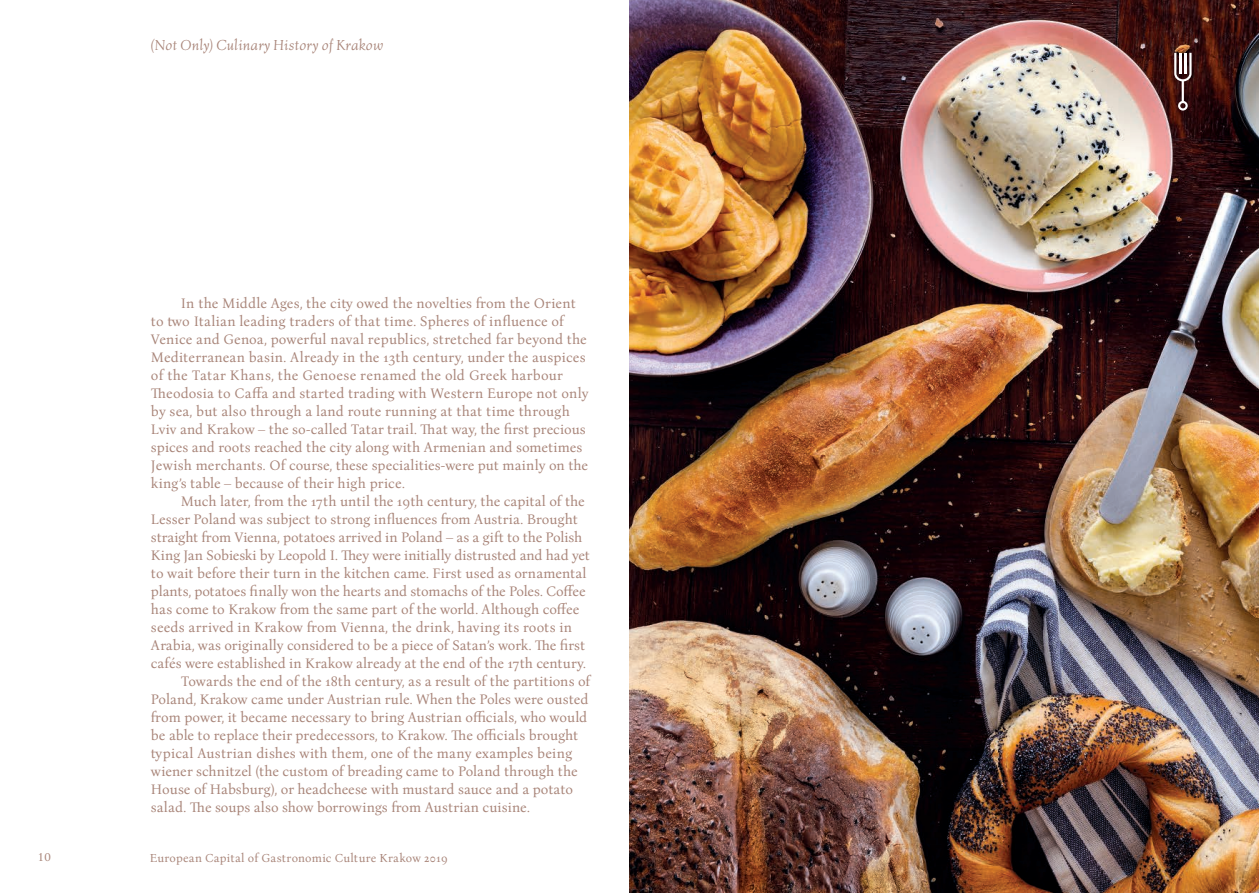
<style>
.page{position:relative;width:1259px;height:893px;background:#fff}
.page>*{position:absolute;margin:0;border:0;box-sizing:border-box;transform-origin:0 0}
.t1{font:italic 15px "Bona Nova";letter-spacing:.005em;color:#a88478}
.t2{font:14.25px/18px "Bona Nova";letter-spacing:.005em;color:#a88478}
.t3{font:12px "Bona Nova";letter-spacing:.02em;color:#a88478}
</style>
<div class="page">
<img style="left:629px;top:0;width:630px;height:893px">
<svg style="left:1174px;top:53px;width:17px;height:58px"></svg>
<hr style="left:1179px;top:53px;width:2px;height:20px;background:#fff">
<hr style="left:1184px;top:53px;width:2px;height:20px;background:#fff">
<p class="t1" style="left:151px;top:36px;width:234px">(Not Only) Culinary History of Krakow</p>
<p class="t2" style="left:151px;top:294px;width:439px;text-indent:30px">In the Middle Ages, the city owed the novelties from the Orient to two Italian leading traders of that time. Spheres of influence of Venice and Genoa, powerful naval republics, stretched far beyond the Mediterranean basin. Already in the 13th century, under the auspices of the Tatar Khans, the Genoese renamed the old Greek harbour Theodosia to Caffa and started trading with Western Europe not only by sea, but also through a land route running at that time through Lviv and Krakow – the so-called Tatar trail. That way, the first precious spices and roots reached the city along with Armenian and sometimes Jewish merchants. Of course, these specialities-were put mainly on the king’s table – because of their high price.</p>
<p class="t2" style="left:181px;top:492px;width:405px">Much later, from the 17th until the 19th century, the capital of the</p>
<p class="t2" style="left:151px;top:510px;width:428px">Lesser Poland was subject to strong influences from Austria. Brought</p>
<p class="t2" style="left:151px;top:528px;width:433px">straight from Vienna, potatoes arrived in Poland – as a gift to the Polish</p>
<p class="t2" style="left:151px;top:546px;width:440px">King Jan Sobieski by Leopold I. They were initially distrusted and had yet</p>
<p class="t2" style="left:151px;top:564px;width:437px">to wait before their turn in the kitchen came. First used as ornamental</p>
<p class="t2" style="left:151px;top:582px;width:436px">plants, potatoes finally won the hearts and stomachs of the Poles. Coffee</p>
<p class="t2" style="left:151px;top:600px;width:430px">has come to Krakow from the same part of the world. Although coffee</p>
<p class="t2" style="left:151px;top:618px;width:423px">seeds arrived in Krakow from Vienna, the drink, having its roots in</p>
<p class="t2" style="left:151px;top:636px;width:436px">Arabia, was originally considered to be a piece of Satan’s work. The first</p>
<p class="t2" style="left:151px;top:654px;width:436px">cafés were established in Krakow already at the end of the 17th century.</p>
<p class="t2" style="left:181px;top:672px;width:411px">Towards the end of the 18th century, as a result of the partitions of</p>
<p class="t2" style="left:151px;top:690px;width:439px">Poland, Krakow came under Austrian rule. When the Poles were ousted</p>
<p class="t2" style="left:151px;top:708px;width:438px">from power, it became necessary to bring Austrian officials, who would</p>
<p class="t2" style="left:151px;top:726px;width:429px">be able to replace their predecessors, to Krakow. The officials brought</p>
<p class="t2" style="left:151px;top:744px;width:422px">typical Austrian dishes with them, one of the many examples being</p>
<p class="t2" style="left:151px;top:762px;width:428px">wiener schnitzel (the custom of breading came to Poland through the</p>
<p class="t2" style="left:151px;top:780px;width:424px">House of Habsburg), or headcheese with mustard sauce and a potato</p>
<p class="t2" style="left:151px;top:798px;width:380px">salad. The soups also show borrowings from Austrian cuisine.</p>
<p class="t3" style="left:38px;top:849px;width:14px">10</p>
<p class="t3" style="left:150px;top:850px;width:299px">European Capital of Gastronomic Culture Krakow 2019</p>
</div>
